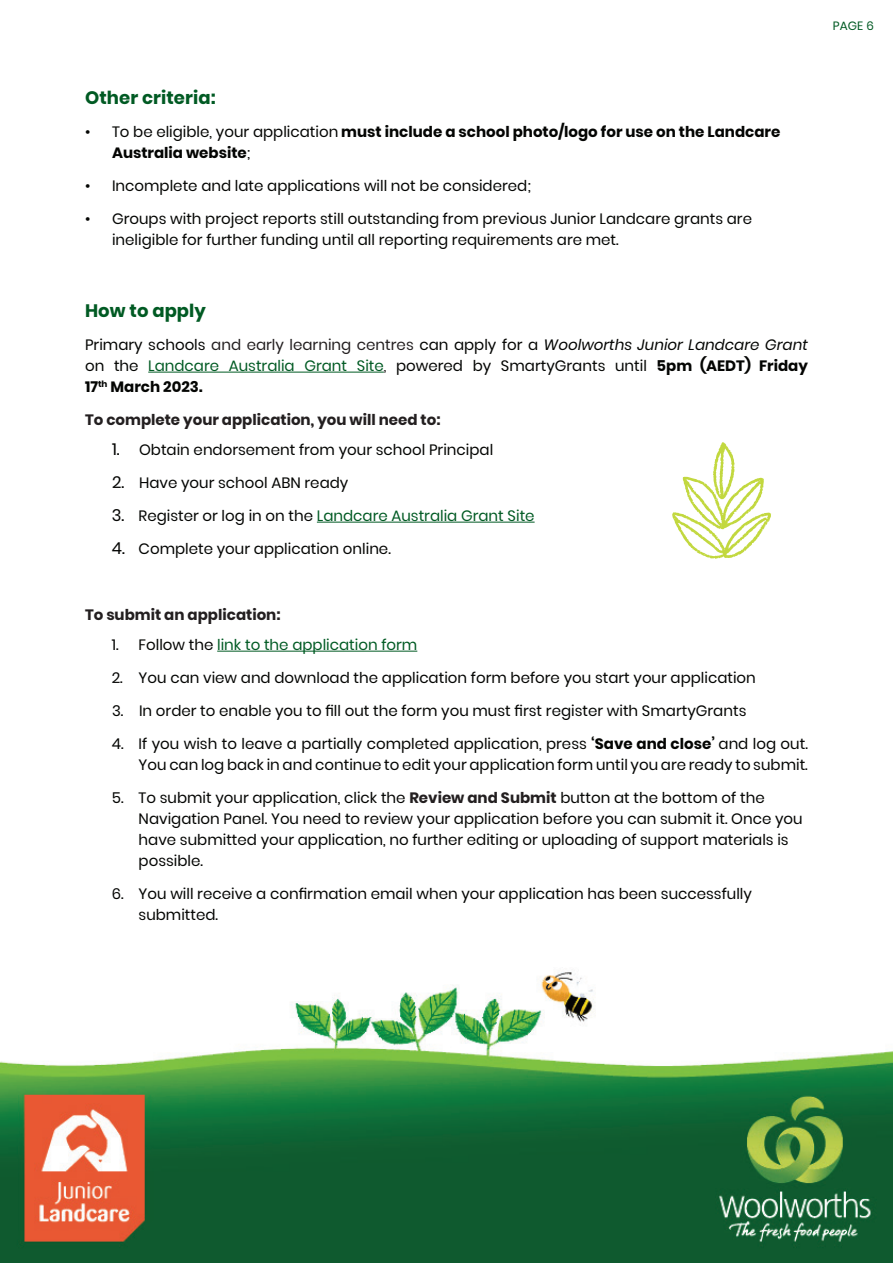
<style>
.page{position:relative;width:893px;height:1263px;background:#fff}
.page>*{position:absolute;margin:0;border:0;box-sizing:border-box;transform-origin:0 0}
.t1{font:700 18px "Poppins";letter-spacing:.005em;color:#005a23}
.t2{font:15px/21px "Poppins";color:#040503}
.t3{font:700 15px/21px "Poppins";color:#040503}
.t4{font:15px "Poppins";color:#005a23}
.t5{font:700 15px "Poppins";color:#231f20}
.t6{font:12px "Poppins";color:#005a23}
.s1{font-weight:400}
.s2{color:#231f20}
.s3{font-style:italic}
.s4{color:#005a23}
.s5{font-weight:700}
.s6{font-size:16.5px}
.s7{font-size:16.5px;color:#040503}
.s8{color:#040503}
.s9{font-weight:700;color:#231f20}
</style>
<div class="page">
<img style="left:0;top:972px;width:893px;height:291px">
<hr style="left:148px;top:372px;width:236px;height:1px;background:#005a23">
<hr style="left:317px;top:522px;width:218px;height:1px;background:#005a23">
<hr style="left:217px;top:651px;width:200px;height:1px;background:#005a23">
<svg style="left:672px;top:442px;width:99px;height:117px"></svg>
<p class="t1" style="left:85px;top:87px;width:132px">Other criteria:</p>
<p class="t3" style="left:112px;top:121px;width:670px;text-indent:-27px"><span class="s1">• To be eligible, your application</span> must include a school photo/logo for use on the Landcare<br>Australia website<span class="s1">;</span></p>
<p class="t2" style="left:85px;top:175px;width:447px">• Incomplete and late applications will not be considered;</p>
<p class="t2" style="left:112px;top:208px;width:642px;text-indent:-27px">• Groups with project reports still outstanding from previous Junior Landcare grants are ineligible for further funding until all reporting requirements are met.</p>
<p class="t1" style="left:85px;top:300px;width:122px">How to apply</p>
<p class="t2" style="left:85px;top:334px;width:724px;text-align:justify">Primary schools <span class="s2">and early learning centres</span> can apply for a <span class="s3">Woolworths Junior Landcare Grant </span>on the <span class="s4">Landcare Australia Grant Site</span><span class="s2">,</span> powered by SmartyGrants until <span class="s5">5pm (AEDT) Friday 17</span><sup>th</sup> <span class="s5">March 2023.</span></p>
<p class="t5" style="left:85px;top:411px;width:357px">To complete your application, you will need to:</p>
<p class="t2" style="left:112px;top:439px;width:383px"><span class="s6">1.</span> Obtain endorsement from your school Principal</p>
<p class="t2" style="left:112px;top:472px;width:238px"><span class="s6">2.</span> Have your school ABN ready</p>
<p class="t4" style="left:112px;top:507px;width:424px"><span class="s7">3.</span> <span class="s8">Register or log in on the</span> Landcare Australia Grant Site</p>
<p class="t2" style="left:112px;top:538px;width:281px"><span class="s6">4.</span> Complete your application online.</p>
<p class="t5" style="left:85px;top:606px;width:197px">To submit an application:</p>
<p class="t4" style="left:112px;top:636px;width:307px"><span class="s8">1. Follow the</span> link to the application form</p>
<p class="t2" style="left:112px;top:667px;width:646px">2. You can view and download the application form before you start your application</p>
<p class="t2" style="left:112px;top:700px;width:636px">3. In order to enable you to fill out the form you must first register with SmartyGrants</p>
<p class="t2" style="left:112px;top:733px;width:698px;text-align:right">4. If you wish to leave a partially completed application, press <span class="s5">‘Save and close’</span> and log out.<br>You can log back in and continue to edit your application form until you are ready to submit.</p>
<p class="t2" style="left:139px;top:787px;width:666px;text-indent:-27px">5. To submit your application, click the <span class="s9">Review and Submit</span> button at the bottom of the Navigation Panel. You need to review your application before you can submit it. Once you have submitted your application, no further editing or uploading of support materials is possible.</p>
<p class="t2" style="left:139px;top:883px;width:615px;text-indent:-27px">6. You will receive a confirmation email when your application has been successfully submitted.</p>
<p class="t6" style="left:833px;top:18px;width:42px">PAGE 6</p>
</div>
